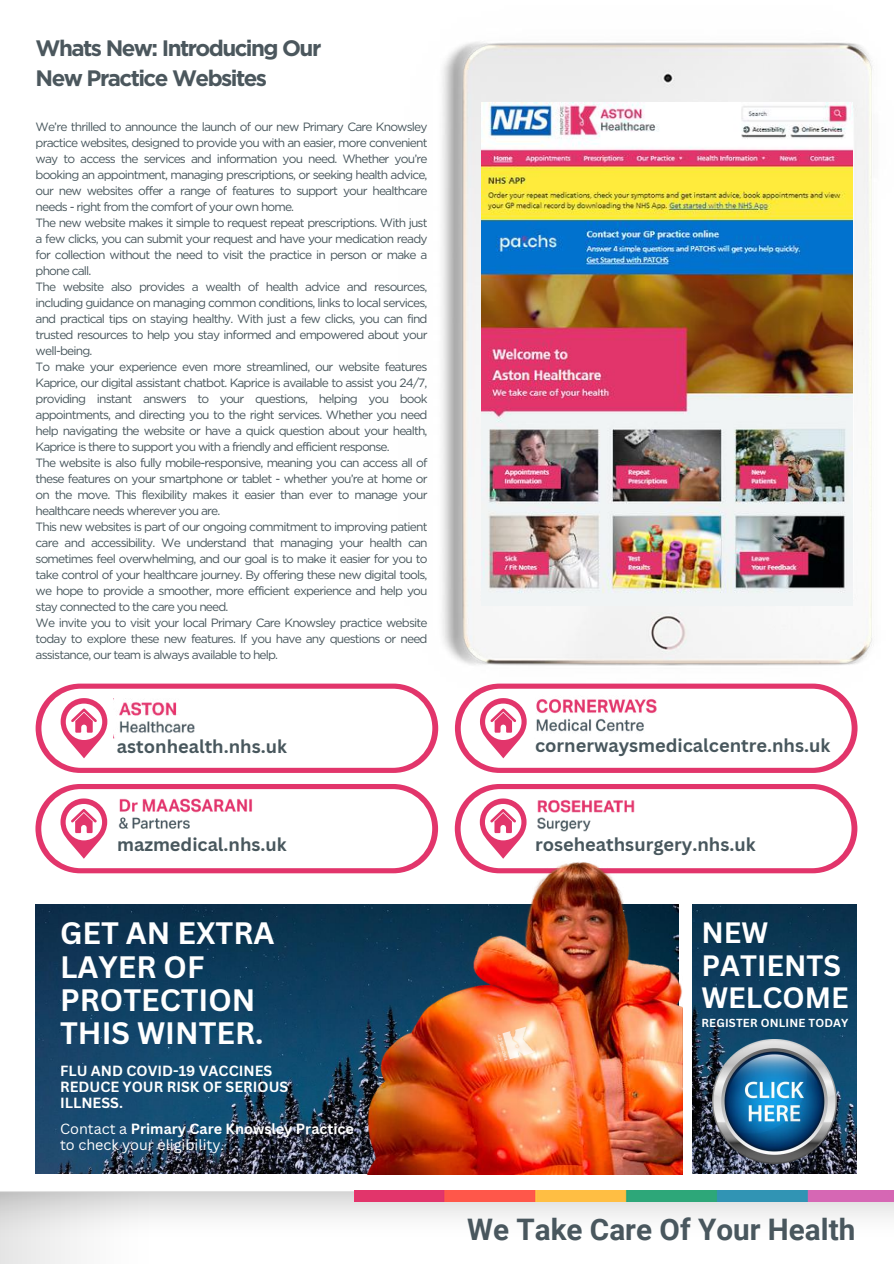
<style>
.page{position:relative;width:894px;height:1264px;background:#fff}
.page>*{position:absolute;margin:0;border:0;box-sizing:border-box;transform-origin:0 0}
.t1{font:700 30.15px/33.3px "Canva Sans";color:#fff}
.t2{font:700 29.7px "Roboto";color:#49575e}
.t3{font:700 28.65px/32.7px "Canva Sans";color:#fff}
.t4{font:700 22.35px/30.3px "Gotham";letter-spacing:-.07em;color:#4b575d}
.t5{font:700 18.15px "Canva Sans";color:#48575d}
.t6{font:14.4px/15.8px "Canva Sans";color:#fff}
.t7{font:700 14.4px/16.2px "Canva Sans";color:#fff}
.t8{font:12px/16px "Gotham";letter-spacing:-.07em;color:#48575d}
.t9{font:700 11.4px "Canva Sans";letter-spacing:.015em;color:#fff}
.s1{font-weight:700}
</style>
<div class="page">
<img style="left:0;top:1191px;width:893px;height:27px">
<img style="left:355px;top:1190px;width:538px;height:11px">
<img style="left:0;top:1192px;width:226px;height:71px">
<img style="left:423px;top:42px;width:450px;height:668px">
<img style="left:481px;top:103px;width:371px;height:502px">
<div style="left:36px;top:683px;width:402px;height:90px;background:#e2356b;border-radius:45px"></div>
<div style="left:41px;top:688px;width:391px;height:79px;background:#fff;border-radius:40px"></div>
<svg style="left:61px;top:698px;width:46px;height:60px"></svg>
<div style="left:35px;top:784px;width:403px;height:89px;background:#e2356b;border-radius:45px"></div>
<div style="left:41px;top:789px;width:391px;height:79px;background:#fff;border-radius:40px"></div>
<svg style="left:66px;top:798px;width:36px;height:9px"></svg>
<div style="left:455px;top:683px;width:402px;height:90px;background:#e2356b;border-radius:45px"></div>
<div style="left:460px;top:688px;width:391px;height:79px;background:#fff;border-radius:40px"></div>
<svg style="left:480px;top:698px;width:46px;height:60px"></svg>
<div style="left:454px;top:784px;width:403px;height:89px;background:#e2356b;border-radius:45px"></div>
<div style="left:460px;top:789px;width:391px;height:79px;background:#fff;border-radius:40px"></div>
<svg style="left:485px;top:798px;width:36px;height:9px"></svg>
<img style="left:35px;top:807px;width:647px;height:366px">
<img style="left:117px;top:798px;width:135px;height:42px">
<img style="left:536px;top:699px;width:120px;height:33px">
<img style="left:113px;top:698px;width:81px;height:41px">
<img style="left:534px;top:799px;width:100px;height:41px">
<img style="left:692px;top:904px;width:164px;height:269px">
<img style="left:492px;top:1026px;width:42px;height:36px">
<img style="left:712px;top:1039px;width:124px;height:124px">
<h3 class="t4" style="left:36px;top:33px;width:287px">Whats New: Introducing Our<br>New Practice Websites</h3>
<p class="t8" style="left:36px;top:118px;width:393px">We’re thrilled to announce the launch of our new Primary Care Knowsley practice websites, designed to provide you with an easier, more convenient way to access the services and information you need. Whether you’re booking an appointment, managing prescriptions, or seeking health advice, our new websites offer a range of features to support your healthcare needs - right from the comfort of your own home.<br>The new website makes it simple to request repeat prescriptions. With just a few clicks, you can submit your request and have your medication ready for collection without the need to visit the practice in person or make a phone call.<br>The website also provides a wealth of health advice and resources, including guidance on managing common conditions, links to local services, and practical tips on staying healthy. With just a few clicks, you can find trusted resources to help you stay informed and empowered about your well-being.<br>To make your experience even more streamlined, our website features Kaprice, our digital assistant chatbot. Kaprice is available to assist you 24/7, providing instant answers to your questions, helping you book appointments, and directing you to the right services. Whether you need help navigating the website or have a quick question about your health, Kaprice is there to support you with a friendly and efficient response.<br>The website is also fully mobile-responsive, meaning you can access all of these features on your smartphone or tablet - whether you’re at home or on the move. This flexibility makes it easier than ever to manage your healthcare needs wherever you are.<br>This new websites is part of our ongoing commitment to improving patient care and accessibility. We understand that managing your health can sometimes feel overwhelming, and our goal is to make it easier for you to take control of your healthcare journey. By offering these new digital tools, we hope to provide a smoother, more efficient experience and help you stay connected to the care you need.<br>We invite you to visit your local Primary Care Knowsley practice website today to explore these new features. If you have any questions or need assistance, our team is always available to help.</p>
<h3 class="t5" style="left:117px;top:733px;width:171px">astonhealth.nhs.uk</h3>
<h3 class="t5" style="left:535px;top:732px;width:296px">cornerwaysmedicalcentre.nhs.uk</h3>
<h3 class="t5" style="left:117px;top:832px;width:171px">mazmedical.nhs.uk</h3>
<h3 class="t5" style="left:535px;top:831px;width:222px">roseheathsurgery.nhs.uk</h3>
<h1 class="t1" style="left:60px;top:915px;width:216px">GET AN EXTRA<br>LAYER OF<br>PROTECTION<br>THIS WINTER.</h1>
<p class="t7" style="left:60px;top:1062px;width:230px">FLU AND COVID-19 VACCINES<br>REDUCE YOUR RISK OF SERIOUS<br>ILLNESS.</p>
<p class="t6" style="left:60px;top:1120px;width:295px">Contact a <span class="s1">Primary Care Knowsley Practice </span>to check your eligibility.</p>
<h3 class="t3" style="left:701px;top:915px;width:149px">NEW<br>PATIENTS<br>WELCOME</h3>
<p class="t9" style="left:701px;top:1014px;width:148px">REGISTER ONLINE TODAY</p>
<h2 class="t2" style="left:467px;top:1211px;width:389px">We Take Care Of Your Health</h2>
</div>
